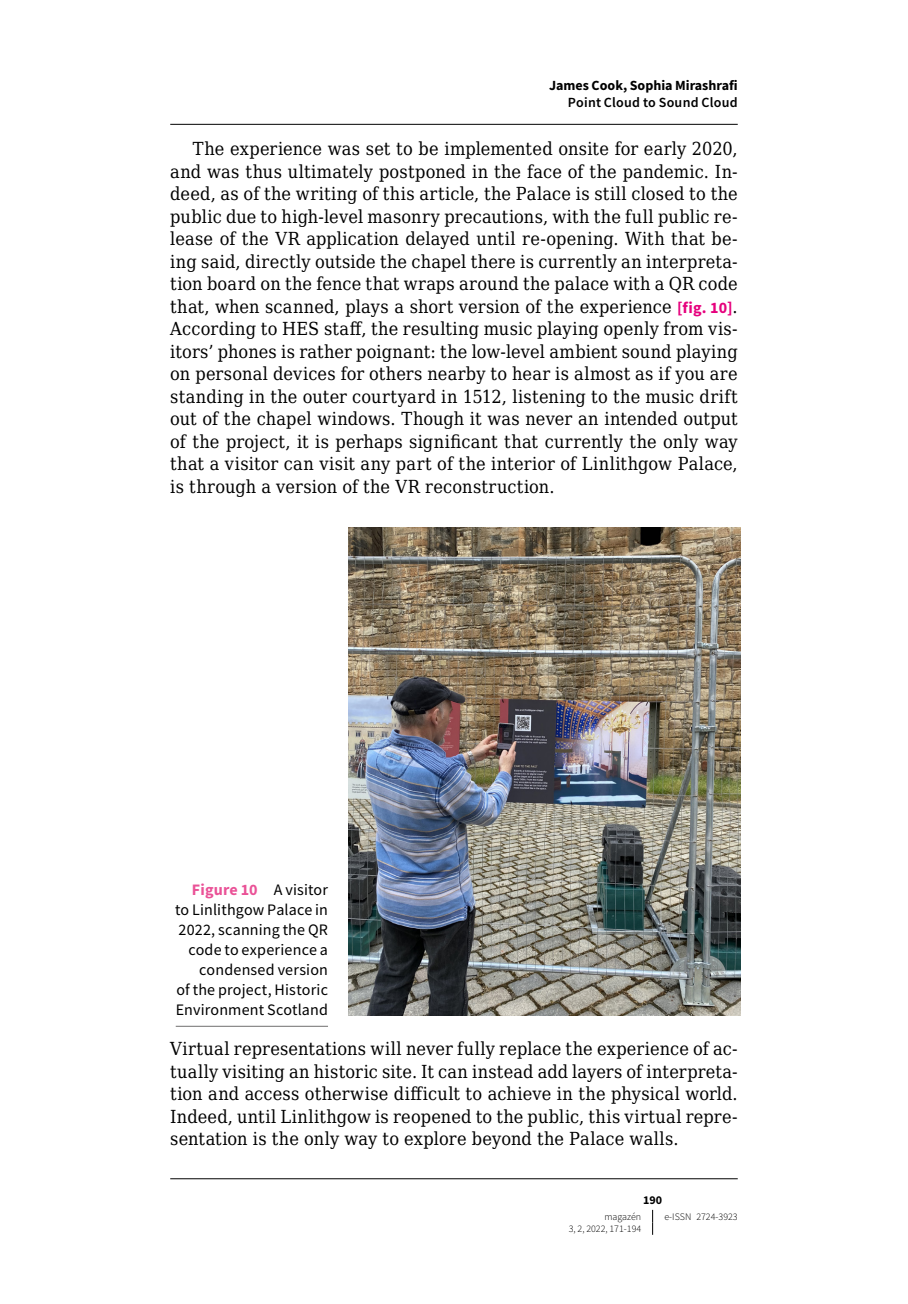
<style>
.page{position:relative;width:908px;height:1304px;background:#fff}
.page>*{position:absolute;margin:0;border:0;box-sizing:border-box;transform-origin:0 0}
.t1{font:18px/22.6px "DejaVu Serif Condensed";letter-spacing:.01em;color:#000;text-align:justify}
.t2{font:16px/20px "Source Sans Pro";letter-spacing:.01em;color:#000;text-align:right}
.t3{font:700 14px "Source Sans Pro";color:#000}
.t4{font:600 14px "Source Sans Pro";letter-spacing:.015em;color:#000}
.t5{font:700 12px "Source Sans Pro";color:#000}
.t6{font:300 10px "Source Sans Pro";color:#000}
.s1{font-family:"Source Sans Pro";font-weight:700;font-size:16px;color:#e6007d}
.s2{font-weight:700;color:#ea5297}
</style>
<div class="page">
<svg style="left:652px;top:1210px;width:1px;height:25px"></svg>
<img style="left:348px;top:527px;width:392px;height:488px">
<hr style="left:176px;top:1026px;width:152px;height:1px;background:#706f6f">
<hr style="left:170px;top:124px;width:567px;height:1px;background:#000">
<hr style="left:170px;top:1178px;width:567px;height:1px;background:#000">
<p class="t3" style="left:549px;top:76px;width:190px">James Cook, Sophia Mirashrafi</p>
<p class="t4" style="left:567px;top:94px;width:171px">Point Cloud to Sound Cloud</p>
<p class="t1" style="left:170px;top:137px;width:568px;text-indent:23px">The experience was set to be implemented onsite for early 2020, and was thus ultimately postponed in the face of the pandemic. In&shy;deed, as of the writing of this article, the Palace is still closed to the public due to high-level masonry precautions, with the full public re&shy;lease of the VR application delayed until re-opening. With that be&shy;ing said, directly outside the chapel there is currently an interpreta&shy;tion board on the fence that wraps around the palace with a QR code that, when scanned, plays a short version of the experience <span class="s1">[fig. 10]</span>.<br>According to HES staff, the resulting music playing openly from vis&shy;itors’ phones is rather poignant: the low-level ambient sound playing on personal devices for others nearby to hear is almost as if you are standing in the outer courtyard in 1512, listening to the music drift out of the chapel windows. Though it was never an intended output of the project, it is perhaps significant that currently the only way that a visitor can visit any part of the interior of Linlithgow Palace, is through a version of the VR reconstruction.</p>
<p class="t2" style="left:175px;top:879px;width:154px"><span class="s2">Figure 10</span> A visitor to Linlithgow Palace in<br>2022, scanning the QR code to experience a condensed version<br>of the project, Historic<br>Environment Scotland</p>
<p class="t1" style="left:170px;top:1037px;width:568px">Virtual representations will never fully replace the experience of ac&shy;tually visiting an historic site. It can instead add layers of interpreta&shy;tion and access otherwise difficult to achieve in the physical world.<br>Indeed, until Linlithgow is reopened to the public, this virtual repre&shy;sentation is the only way to explore beyond the Palace walls.</p>
<p class="t5" style="left:642px;top:1192px;width:21px">190</p>
<p class="t6" style="left:604px;top:1210px;width:38px">magazén</p>
<p class="t6" style="left:664px;top:1210px;width:75px">e-ISSN 2724-3923</p>
<p class="t6" style="left:568px;top:1223px;width:74px">3, 2, 2022, 171-194</p>
</div>
